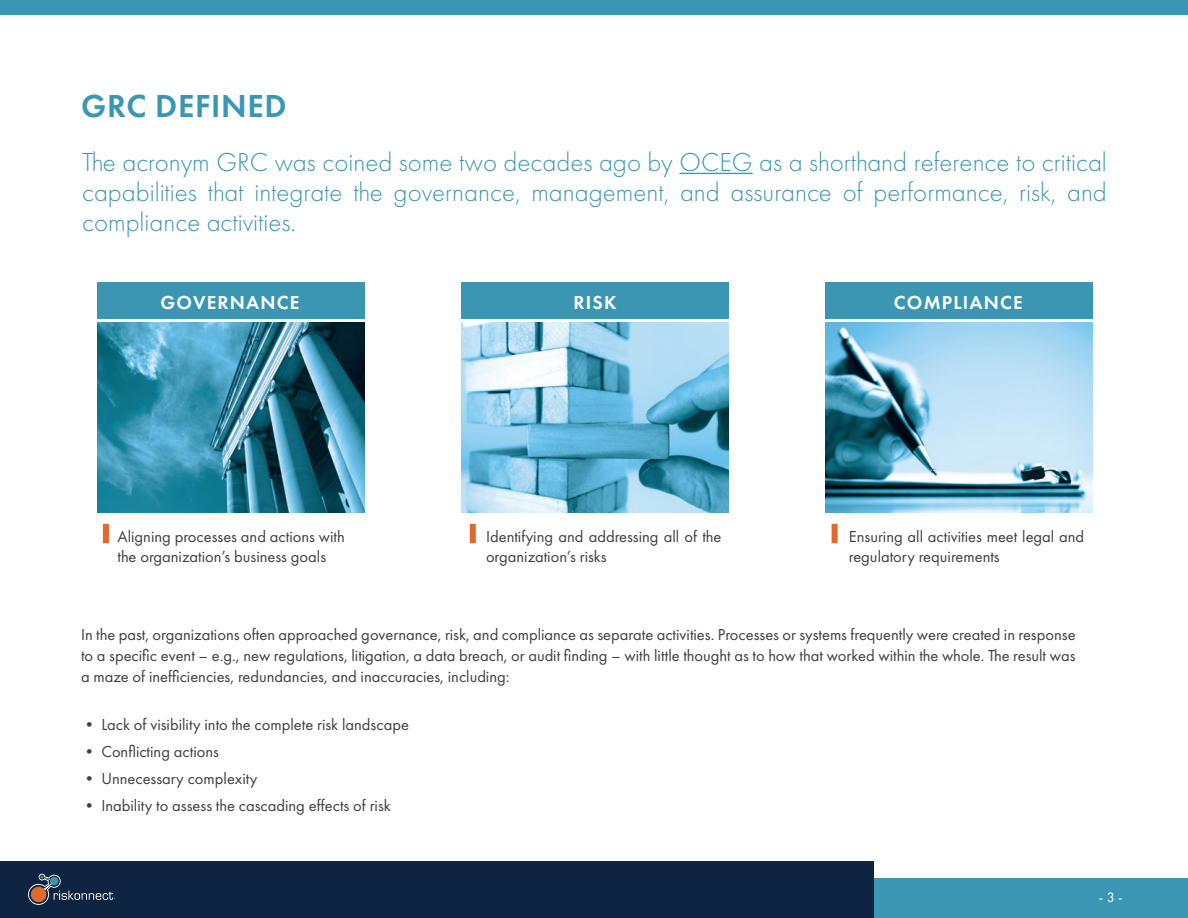
<style>
.page{position:relative;width:1188px;height:918px;background:#fff}
.page>*{position:absolute;margin:0;border:0;box-sizing:border-box;transform-origin:0 0}
.t1{font:600 33px "Futura PT";letter-spacing:.02em;color:#3b96b4}
.t2{font:300 27px/30px "Futura PT";color:#3b96b4;text-align:justify}
.t3{font:600 19.5px "Futura PT";letter-spacing:.06em;color:#fff}
.t4{font:16.5px/19.5px "Futura PT";color:#3f3f3f}
.t5{font:14.25px "Futura PT";color:#fff}
</style>
<div class="page">
<div style="left:709px;top:878px;width:479px;height:40px;background:#3b96b4"></div>
<div style="left:0;top:861px;width:873px;height:57px;background:#0d2543"></div>
<svg style="left:28px;top:874px;width:87px;height:31px"></svg>
<div style="left:0;top:0;width:1188px;height:15px;background:#3b96b4"></div>
<div style="left:97px;top:282px;width:267px;height:37px;background:#3b96b4"></div>
<div style="left:461px;top:282px;width:267px;height:37px;background:#3b96b4"></div>
<div style="left:825px;top:282px;width:267px;height:37px;background:#3b96b4"></div>
<hr style="left:679px;top:173px;width:74px;height:1px;background:#3b96b4">
<img style="left:97px;top:323px;width:267px;height:190px">
<img style="left:461px;top:323px;width:267px;height:190px">
<img style="left:825px;top:323px;width:267px;height:190px">
<div style="left:103px;top:524px;width:6px;height:19px;background:#e16a2a"></div>
<div style="left:470px;top:524px;width:6px;height:19px;background:#e16a2a"></div>
<div style="left:832px;top:524px;width:6px;height:19px;background:#e16a2a"></div>
<p class="t1" style="left:81px;top:85px;width:207px">GRC DEFINED</p>
<p class="t2" style="left:82px;top:147px;width:1026px">The acronym GRC was coined some two decades ago by OCEG as a shorthand reference to critical capabilities that integrate the governance, management, and assurance of performance, risk, and compliance activities.</p>
<p class="t3" style="left:161px;top:290px;width:140px">GOVERNANCE</p>
<p class="t3" style="left:574px;top:290px;width:45px">RISK</p>
<p class="t3" style="left:894px;top:290px;width:130px">COMPLIANCE</p>
<p class="t4" style="left:117px;top:527px;width:229px">Aligning processes and actions with the organization’s business goals</p>
<p class="t4" style="left:486px;top:527px;width:237px">Identifying and addressing all of the organization’s risks</p>
<p class="t4" style="left:849px;top:527px;width:237px">Ensuring all activities meet legal and regulatory requirements</p>
<p class="t4" style="left:81px;top:624px;width:996px;line-height:21px;text-align:justify">In the past, organizations often approached governance, risk, and compliance as separate activities. Processes or systems frequently were created in response to a specific event – e.g., new regulations, litigation, a data breach, or audit finding – with little thought as to how that worked within the whole. The result was a maze of inefficiencies, redundancies, and inaccuracies, including:</p>
<p class="t4" style="left:81px;top:715px;width:329px">• Lack of visibility into the complete risk landscape</p>
<p class="t4" style="left:81px;top:742px;width:139px">• Conflicting actions</p>
<p class="t4" style="left:81px;top:769px;width:178px">• Unnecessary complexity</p>
<p class="t4" style="left:81px;top:796px;width:311px">• Inability to assess the cascading effects of risk</p>
<p class="t5" style="left:1099px;top:889px;width:25px">- 3 -</p>
</div>
